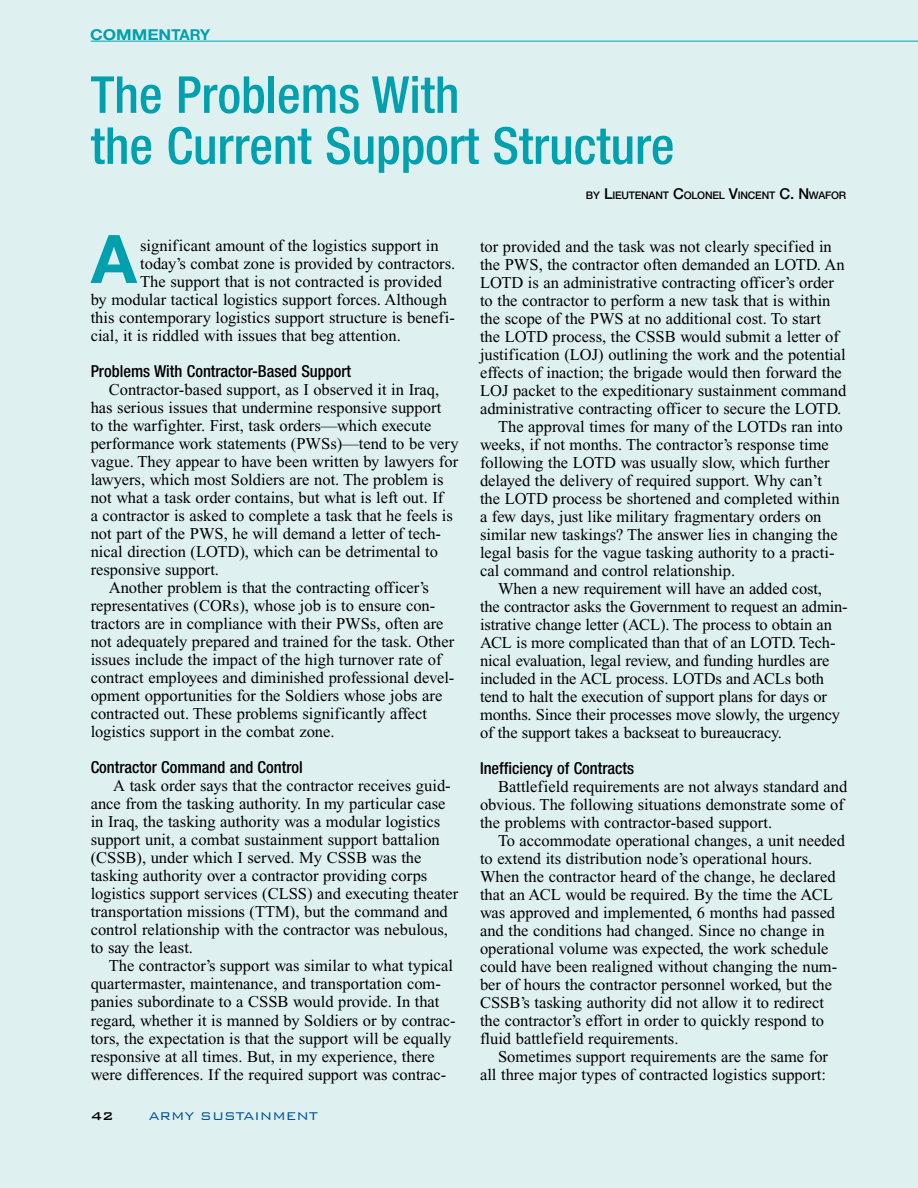
<style>
.page{position:relative;width:918px;height:1188px;background:#dff0f1}
.page>*{position:absolute;margin:0;border:0;box-sizing:border-box;transform-origin:0 0}
.t1{font:700 67.05px "Helvetica Neue";color:#00a0af}
.t2{font:500 condensed 51px/51px "Helvetica Neue";color:#00a0af}
.t3{font:16.5px/18px "Times New Roman";color:#000}
.t4{font:500 condensed 16.5px "Helvetica Neue";color:#000}
.t5{font:300 15px "Bank Gothic BT";color:#00549e}
.t6{font:700 15px "Helvetica Neue";color:#00a0af;scale:1.15 1}
.t7{font:500 15px "Bank Gothic BT";color:#000}
.t8{font:500 10.5px "Helvetica Neue";letter-spacing:-.02em;color:#000}
.s1{font-size:15px}
</style>
<div class="page">
<hr style="left:91px;top:41px;width:827px;height:1px;background:#00a0af">
<p class="t6" style="left:90px;top:25px;width:106px">COMMENTARY</p>
<h2 class="t2" style="left:91px;top:69px;width:585px">The Problems With<br>the Current Support Structure</h2>
<p class="t8" style="left:586px;top:189px;width:262px">BY <span class="s1">L</span>IEUTENANT <span class="s1">C</span>OLONEL <span class="s1">V</span>INCENT <span class="s1">C. N</span>WAFOR</p>
<h1 class="t1" style="left:91px;top:218px;width:47px">A</h1>
<p class="t3" style="left:140px;top:237px;width:300px">significant amount of the logistics support in</p>
<p class="t3" style="left:140px;top:255px;width:317px">today’s combat zone is provided by contractors.</p>
<p class="t3" style="left:140px;top:273px;width:303px">The support that is not contracted is provided</p>
<p class="t3" style="left:91px;top:291px;width:358px">by modular tactical logistics support forces. Although</p>
<p class="t3" style="left:91px;top:309px;width:366px">this contemporary logistics support structure is benefi-</p>
<p class="t3" style="left:91px;top:327px;width:312px">cial, it is riddled with issues that beg attention.</p>
<p class="t4" style="left:91px;top:362px;width:262px">Problems With Contractor-Based Support</p>
<p class="t3" style="left:109px;top:381px;width:332px">Contractor-based support, as I observed it in Iraq,</p>
<p class="t3" style="left:91px;top:399px;width:352px">has serious issues that undermine responsive support</p>
<p class="t3" style="left:91px;top:417px;width:342px">to the warfighter. First, task orders—which execute</p>
<p class="t3" style="left:91px;top:435px;width:369px">performance work statements (PWSs)—tend to be very</p>
<p class="t3" style="left:91px;top:453px;width:369px">vague. They appear to have been written by lawyers for</p>
<p class="t3" style="left:91px;top:471px;width:354px">lawyers, which most Soldiers are not. The problem is</p>
<p class="t3" style="left:91px;top:489px;width:354px">not what a task order contains, but what is left out. If</p>
<p class="t3" style="left:91px;top:507px;width:364px">a contractor is asked to complete a task that he feels is</p>
<p class="t3" style="left:91px;top:525px;width:352px">not part of the PWS, he will demand a letter of tech-</p>
<p class="t3" style="left:91px;top:543px;width:349px">nical direction (LOTD), which can be detrimental to</p>
<p class="t3" style="left:91px;top:561px;width:130px">responsive support.</p>
<p class="t3" style="left:109px;top:579px;width:322px">Another problem is that the contracting officer’s</p>
<p class="t3" style="left:91px;top:597px;width:346px">representatives (CORs), whose job is to ensure con-</p>
<p class="t3" style="left:91px;top:615px;width:354px">tractors are in compliance with their PWSs, often are</p>
<p class="t3" style="left:91px;top:633px;width:365px">not adequately prepared and trained for the task. Other</p>
<p class="t3" style="left:91px;top:651px;width:352px">issues include the impact of the high turnover rate of</p>
<p class="t3" style="left:91px;top:669px;width:365px">contract employees and diminished professional devel-</p>
<p class="t3" style="left:91px;top:687px;width:353px">opment opportunities for the Soldiers whose jobs are</p>
<p class="t3" style="left:91px;top:705px;width:338px">contracted out. These problems significantly affect</p>
<p class="t3" style="left:91px;top:723px;width:245px">logistics support in the combat zone.</p>
<p class="t4" style="left:91px;top:758px;width:214px">Contractor Command and Control</p>
<p class="t3" style="left:91px;top:777px;width:369px;text-indent:23px">A task order says that the contractor receives guid&shy;ance from the tasking authority. In my particular case in Iraq, the tasking authority was a modular logistics support unit, a combat sustainment support battalion (CSSB), under which I served. My CSSB was the tasking authority over a contractor providing corps logistics support services (CLSS) and executing theater transportation missions (TTM), but the command and control relationship with the contractor was nebulous, to say the least.</p>
<p class="t3" style="left:91px;top:957px;width:367px;text-indent:18px">The contractor’s support was similar to what typical quartermaster, maintenance, and transportation com&shy;panies subordinate to a CSSB would provide. In that regard, whether it is manned by Soldiers or by contrac&shy;tors, the expectation is that the support will be equally responsive at all times. But, in my experience, there were differences. If the required support was contrac-</p>
<p class="t7" style="left:91px;top:1108px;width:25px">42</p>
<p class="t5" style="left:149px;top:1108px;width:171px">ARMY SUSTAINMENT</p>
<p class="t3" style="left:480px;top:237px;width:353px">tor provided and the task was not clearly specified in</p>
<p class="t3" style="left:480px;top:255px;width:366px">the PWS, the contractor often demanded an LOTD. An</p>
<p class="t3" style="left:480px;top:273px;width:356px">LOTD is an administrative contracting officer’s order</p>
<p class="t3" style="left:480px;top:291px;width:352px">to the contractor to perform a new task that is within</p>
<p class="t3" style="left:480px;top:309px;width:342px">the scope of the PWS at no additional cost. To start</p>
<p class="t3" style="left:480px;top:327px;width:360px">the LOTD process, the CSSB would submit a letter of</p>
<p class="t3" style="left:480px;top:345px;width:367px">justification (LOJ) outlining the work and the potential</p>
<p class="t3" style="left:480px;top:363px;width:363px">effects of inaction; the brigade would then forward the</p>
<p class="t3" style="left:480px;top:381px;width:368px">LOJ packet to the expeditionary sustainment command</p>
<p class="t3" style="left:480px;top:399px;width:363px">administrative contracting officer to secure the LOTD.</p>
<p class="t3" style="left:498px;top:417px;width:346px">The approval times for many of the LOTDs ran into</p>
<p class="t3" style="left:480px;top:435px;width:350px">weeks, if not months. The contractor’s response time</p>
<p class="t3" style="left:480px;top:453px;width:351px">following the LOTD was usually slow, which further</p>
<p class="t3" style="left:480px;top:471px;width:343px">delayed the delivery of required support. Why can’t</p>
<p class="t3" style="left:480px;top:489px;width:361px">the LOTD process be shortened and completed within</p>
<p class="t3" style="left:480px;top:507px;width:343px">a few days, just like military fragmentary orders on</p>
<p class="t3" style="left:480px;top:525px;width:359px">similar new taskings? The answer lies in changing the</p>
<p class="t3" style="left:480px;top:543px;width:356px">legal basis for the vague tasking authority to a practi-</p>
<p class="t3" style="left:480px;top:561px;width:257px">cal command and control relationship.</p>
<p class="t3" style="left:498px;top:579px;width:325px">When a new requirement will have an added cost,</p>
<p class="t3" style="left:480px;top:597px;width:369px">the contractor asks the Government to request an admin-</p>
<p class="t3" style="left:480px;top:615px;width:353px">istrative change letter (ACL). The process to obtain an</p>
<p class="t3" style="left:480px;top:633px;width:357px">ACL is more complicated than that of an LOTD. Tech-</p>
<p class="t3" style="left:480px;top:651px;width:351px">nical evaluation, legal review, and funding hurdles are</p>
<p class="t3" style="left:480px;top:669px;width:346px">included in the ACL process. LOTDs and ACLs both</p>
<p class="t3" style="left:480px;top:687px;width:349px">tend to halt the execution of support plans for days or</p>
<p class="t3" style="left:480px;top:705px;width:361px">months. Since their processes move slowly, the urgency</p>
<p class="t3" style="left:480px;top:723px;width:303px">of the support takes a backseat to bureaucracy.</p>
<p class="t4" style="left:480px;top:758px;width:156px">Inefficiency of Contracts</p>
<p class="t3" style="left:480px;top:777px;width:369px;text-indent:18px">Battlefield requirements are not always standard and obvious. The following situations demonstrate some of the problems with contractor-based support.</p>
<p class="t3" style="left:480px;top:831px;width:367px;text-indent:18px">To accommodate operational changes, a unit needed to extend its distribution node’s operational hours.<br>When the contractor heard of the change, he declared that an ACL would be required. By the time the ACL was approved and implemented, 6 months had passed and the conditions had changed. Since no change in operational volume was expected, the work schedule could have been realigned without changing the num&shy;ber of hours the contractor personnel worked, but the CSSB’s tasking authority did not allow it to redirect the contractor’s effort in order to quickly respond to fluid battlefield requirements.</p>
<p class="t3" style="left:480px;top:1047px;width:350px;text-align:right">Sometimes support requirements are the same for all three major types of contracted logistics support:</p>
</div>
